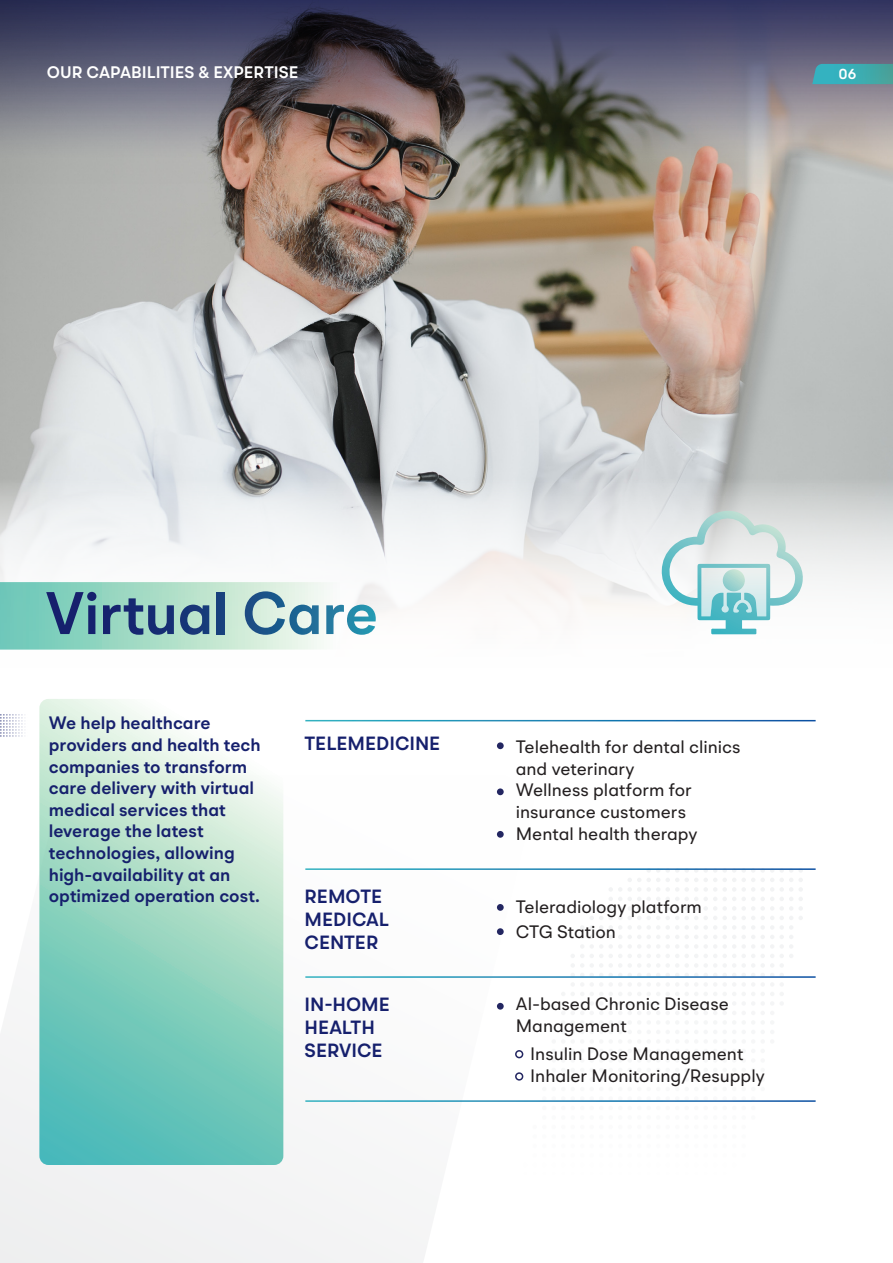
<style>
.page{position:relative;width:893px;height:1263px;background:#fff}
.page>*{position:absolute;margin:0;border:0;box-sizing:border-box;transform-origin:0 0}
.t1{font:600 19.2px/23px "BR Omega";color:#16206d}
.t2{font:18px/21.6px "BR Omega";color:#231f20}
.t3{font:600 18px/21.6px "BR Omega";color:#16206d}
.t4{font:600 16.8px "BR Omega";color:#fff}
.t5{font:600 14.4px "BR Omega";color:#fff}
</style>
<div class="page">
<svg style="left:0;top:788px;width:523px;height:475px"></svg>
<svg style="left:523px;top:870px;width:280px;height:208px"></svg>
<img style="left:0;top:183px;width:893px;height:296px">
<svg style="left:0;top:479px;width:893px;height:156px"></svg>
<img style="left:0;top:0;width:893px;height:183px">
<hr style="left:305px;top:1100px;width:511px;height:2px;background:#fff">
<hr style="left:305px;top:976px;width:511px;height:2px;background:#fff">
<hr style="left:305px;top:868px;width:511px;height:2px;background:#fff">
<div style="left:497px;top:742px;width:7px;height:7px;background:#232661;border-radius:50%"></div>
<div style="left:497px;top:788px;width:7px;height:7px;background:#232661;border-radius:50%"></div>
<div style="left:497px;top:831px;width:7px;height:7px;background:#232661;border-radius:50%"></div>
<div style="left:497px;top:904px;width:7px;height:7px;background:#232661;border-radius:50%"></div>
<div style="left:497px;top:928px;width:7px;height:7px;background:#232661;border-radius:50%"></div>
<div style="left:497px;top:1003px;width:7px;height:7px;background:#232661;border-radius:50%"></div>
<div style="left:515px;top:1050px;width:8px;height:8px;border:2px solid #232661;border-radius:50%"></div>
<div style="left:515px;top:1072px;width:8px;height:8px;border:2px solid #232661;border-radius:50%"></div>
<svg style="left:0;top:582px;width:491px;height:68px"></svg>
<svg style="left:39px;top:699px;width:244px;height:466px;background:#a0d9ca"></svg>
<svg style="left:662px;top:511px;width:143px;height:123px"></svg>
<svg style="left:812px;top:64px;width:81px;height:20px;background:#3daab0"></svg>
<p class="t4" style="left:47px;top:61px;width:253px">OUR CAPABILITIES &amp; EXPERTISE</p>
<p class="t5" style="left:838px;top:65px;width:19px">06</p>
<p class="t3" style="left:49px;top:712px;width:213px">We help healthcare providers and health tech companies to transform care delivery with virtual medical services that leverage the latest technologies, allowing high-availability at an optimized operation cost.</p>
<p class="t1" style="left:305px;top:732px;width:137px">TELEMEDICINE</p>
<p class="t1" style="left:305px;top:884px;width:86px">REMOTE<br>MEDICAL<br>CENTER</p>
<p class="t1" style="left:305px;top:993px;width:87px">IN-HOME<br>HEALTH<br>SERVICE</p>
<p class="t2" style="left:516px;top:736px;width:226px">Telehealth for dental clinics and veterinary<br>Wellness platform for insurance customers<br>Mental health therapy</p>
<p class="t2" style="left:516px;top:896px;width:188px">Teleradiology platform</p>
<p class="t2" style="left:516px;top:920px;width:102px">CTG Station</p>
<p class="t2" style="left:516px;top:993px;width:215px">AI-based Chronic Disease<br>Management</p>
<p class="t2" style="left:530px;top:1043px;width:236px">Insulin Dose Management<br>Inhaler Monitoring/Resupply</p>
</div>
